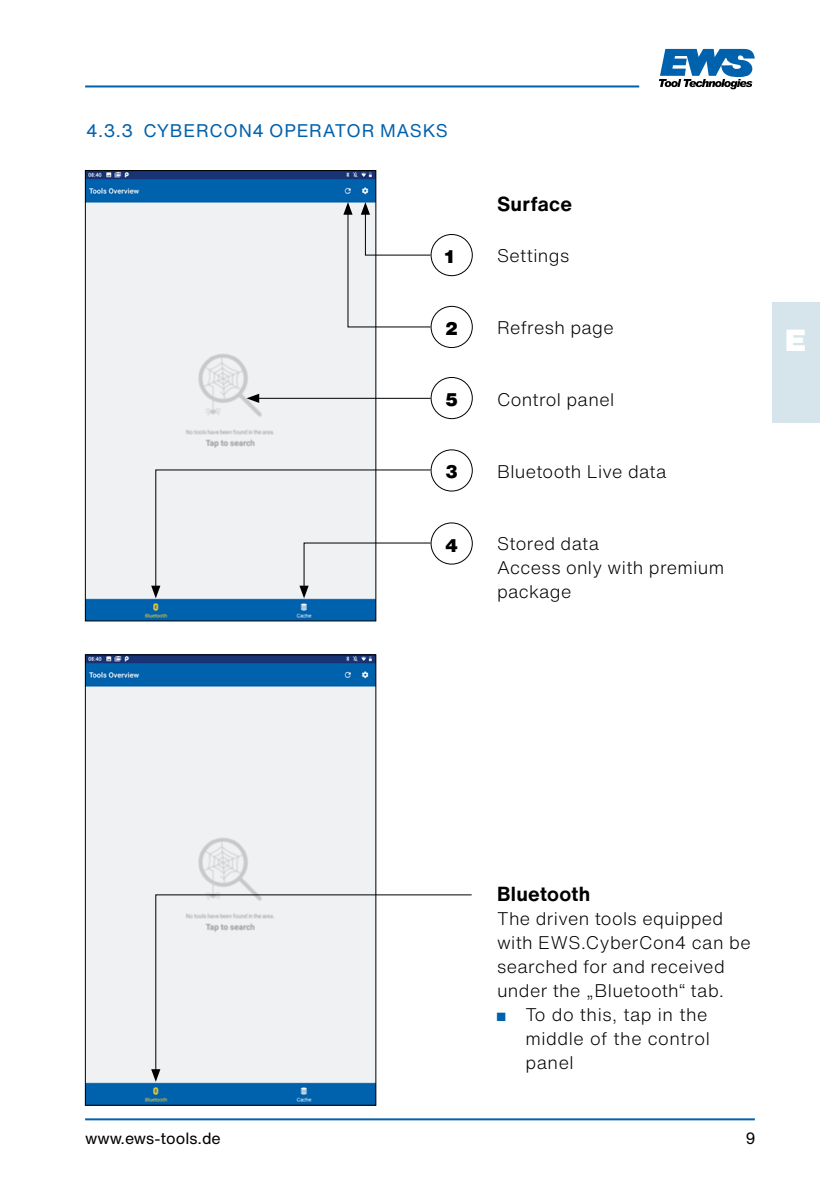
<style>
.page{position:relative;width:840px;height:1191px;background:#fff}
.page>*{position:absolute;margin:0;border:0;box-sizing:border-box;transform-origin:0 0}
.t1{font:900 30px "Helvetica Now Text";color:#fff}
.t2{font:700 20px "Helvetica Now Text";letter-spacing:.015em;color:#000}
.t3{font:300 18px/24px "Helvetica Now Text";letter-spacing:.02em;color:#000}
.t4{font:18px "Helvetica Now Text";letter-spacing:.035em;color:#0061ad}
.t5{font:900 18px "Helvetica Now Text";color:#000}
.t6{font:16px "Helvetica Now Text";color:#000}
.s1{font-family:"Arial Narrow";font-weight:400;color:#0061ad}
</style>
<div class="page">
<svg style="left:659px;top:49px;width:95px;height:40px"></svg>
<hr style="left:85px;top:85px;width:554px;height:2px;background:#0061ad">
<hr style="left:85px;top:1118px;width:669px;height:2px;background:#0061ad">
<svg style="left:771px;top:302px;width:68px;height:120px;fill:#d6e4ec"></svg>
<img style="left:87px;top:172px;width:287px;height:447px">
<img style="left:87px;top:656px;width:287px;height:447px">
<svg style="left:151px;top:469px;width:279px;height:129px"></svg>
<svg style="left:155px;top:894px;width:317px;height:179px"></svg>
<svg style="left:151px;top:1069px;width:9px;height:12px"></svg>
<hr style="left:256px;top:398px;width:174px;height:1px;background:#000">
<svg style="left:246px;top:394px;width:13px;height:9px"></svg>
<svg style="left:343px;top:202px;width:87px;height:126px"></svg>
<div style="left:430px;top:234px;width:42px;height:42px;border:1px solid #000;border-radius:50%"></div>
<div style="left:430px;top:522px;width:42px;height:42px;border:1px solid #000;border-radius:50%"></div>
<div style="left:430px;top:449px;width:42px;height:42px;border:1px solid #000;border-radius:50%"></div>
<div style="left:430px;top:377px;width:42px;height:42px;border:1px solid #000;border-radius:50%"></div>
<div style="left:430px;top:306px;width:42px;height:42px;border:1px solid #000;border-radius:50%"></div>
<p class="t4" style="left:86px;top:117px;width:363px">4.3.3 CYBERCON4 OPERATOR MASKS</p>
<p class="t2" style="left:496px;top:189px;width:77px">Surface</p>
<p class="t5" style="left:444px;top:243px;width:11px">1</p>
<p class="t3" style="left:496px;top:243px;width:74px">Settings</p>
<p class="t5" style="left:444px;top:315px;width:15px">2</p>
<p class="t3" style="left:496px;top:315px;width:118px">Refresh page</p>
<h1 class="t1" style="left:784px;top:317px;width:23px">E</h1>
<p class="t5" style="left:444px;top:386px;width:15px">5</p>
<p class="t3" style="left:496px;top:387px;width:119px">Control panel</p>
<p class="t5" style="left:444px;top:458px;width:15px">3</p>
<p class="t3" style="left:496px;top:459px;width:171px">Bluetooth Live data</p>
<p class="t5" style="left:444px;top:531px;width:15px">4</p>
<p class="t3" style="left:496px;top:531px;width:228px">Stored data<br>Access only with premium package</p>
<p class="t2" style="left:496px;top:879px;width:95px">Bluetooth</p>
<p class="t3" style="left:496px;top:906px;width:255px">The driven tools equipped with EWS.CyberCon4 can be searched for and received under the „Bluetooth“ tab.</p>
<p class="t3" style="left:525px;top:1002px;width:186px;text-indent:-28px"><span class="s1">■</span> To do this, tap in the middle of the control panel</p>
<p class="t6" style="left:85px;top:1126px;width:137px">www.ews-tools.de</p>
<p class="t6" style="left:745px;top:1126px;width:12px">9</p>
</div>
